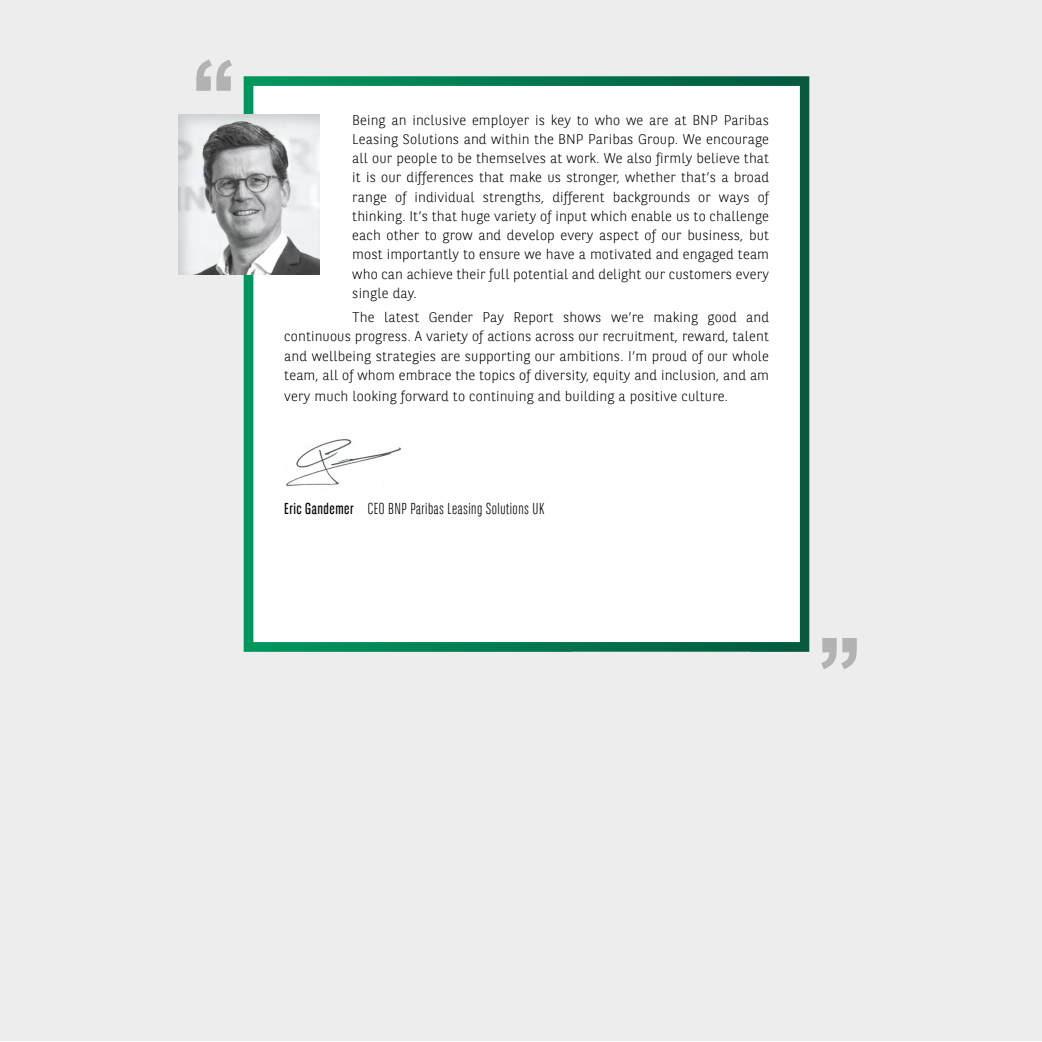
<style>
.page{position:relative;width:1042px;height:1042px;background:#fff}
.page>*{position:absolute;margin:0;border:0;box-sizing:border-box;transform-origin:0 0}
.t1{font:700 105px "Arial";color:#b3b2b2}
.t2{font:300 15.75px "BNPP Sans Condensed";letter-spacing:.03em;color:#000}
.t3{font:300 14px/19.2px "BNPP Sans";letter-spacing:.01em;color:#000;text-align:justify}
.s1{font-weight:400}
</style>
<div class="page">
<div style="left:0;top:0;width:1042px;height:1040px;background:#ededed"></div>
<div style="left:244px;top:76px;width:565px;height:576px;background:#fff"></div>
<div style="left:164px;top:105px;width:168px;height:170px;background:#000;opacity:.15"></div>
<img style="left:284px;top:434px;width:118px;height:55px">
<h1 class="t1" style="left:189px;top:25px;width:51px">‘‘</h1>
<p class="t3" style="left:352px;top:110px;width:418px">Being an inclusive employer is key to who we are at BNP Paribas Leasing Solutions and within the BNP Paribas Group. We encourage all our people to be themselves at work. We also firmly believe that it is our differences that make us stronger, whether that’s a broad range of individual strengths, different backgrounds or ways of thinking. It’s that huge variety of input which enable us to challenge each other to grow and develop every aspect of our business, but most importantly to ensure we have a motivated and engaged team who can achieve their full potential and delight our customers every single day.</p>
<p class="t3" style="left:284px;top:307px;width:486px;text-indent:68px">The latest Gender Pay Report shows we’re making good and continuous progress. A variety of actions across our recruitment, reward, talent and wellbeing strategies are supporting our ambitions. I’m proud of our whole team, all of whom embrace the topics of diversity, equity and inclusion, and am</p>
<p class="t3" style="left:284px;top:386px;width:445px">very much looking forward to continuing and building a positive culture.</p>
<p class="t2" style="left:284px;top:499px;width:261px"><span class="s1">Eric Gandemer</span> CEO BNP Paribas Leasing Solutions UK</p>
<h1 class="t1" style="left:864px;top:704px;width:51px;rotate:-180deg">‘‘</h1>
</div>
